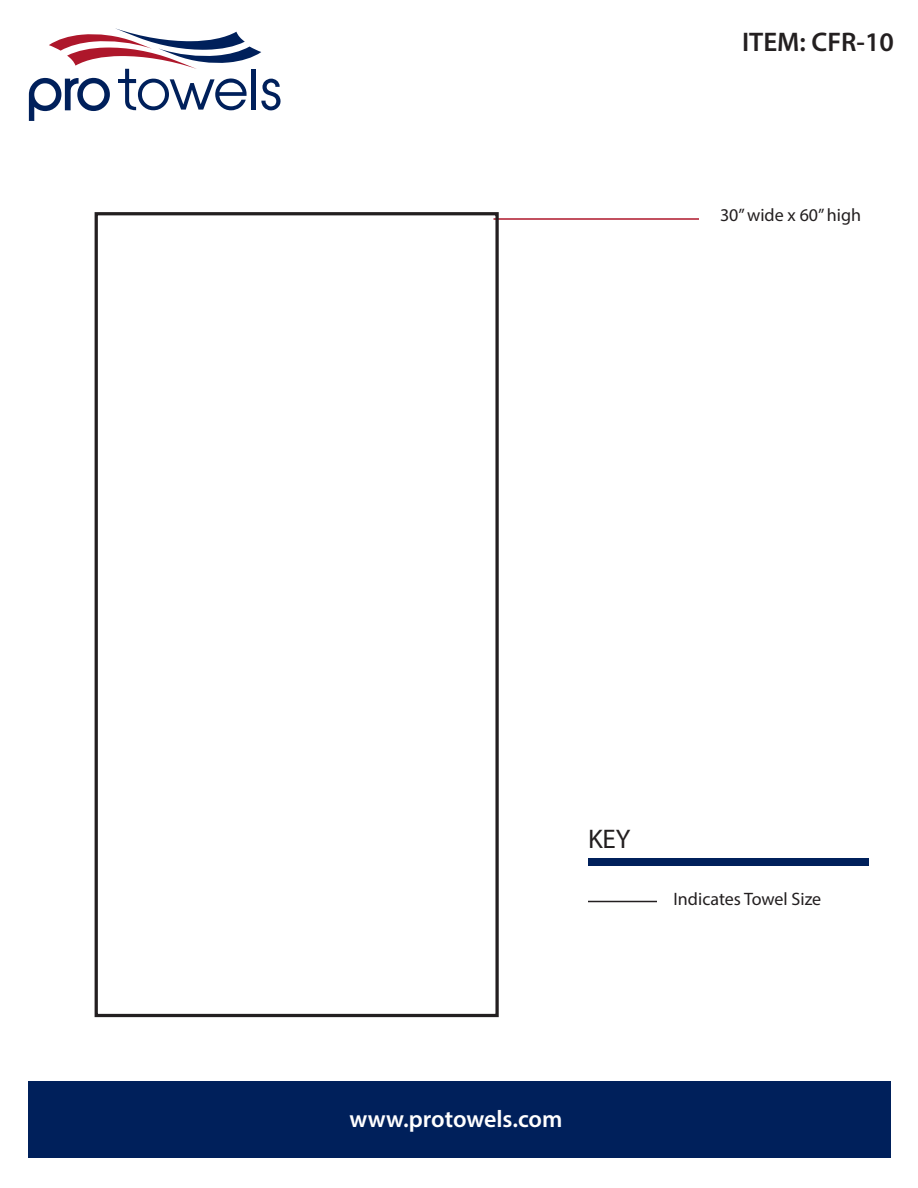
<style>
.page{position:relative;width:918px;height:1188px;background:#fff}
.page>*{position:absolute;margin:0;border:0;box-sizing:border-box;transform-origin:0 0}
.t1{font:600 27px "Myriad Pro";color:#231f20}
.t2{font:27px "Myriad Pro";color:#231f20}
.t3{font:600 24px "Myriad Pro";color:#fff}
.t4{font:18px "Myriad Pro";color:#231f20}
</style>
<div class="page">
<svg style="left:29px;top:28px;width:252px;height:93px"></svg>
<div style="left:28px;top:1081px;width:863px;height:77px;background:#00205b"></div>
<hr style="left:494px;top:218px;width:205px;height:2px;background:#ae172b">
<hr style="left:588px;top:901px;width:69px;height:1px;background:#231f20">
<div style="left:588px;top:858px;width:280px;height:8px;background:#00205b"></div>
<div style="left:95px;top:212px;width:404px;height:805px;border:3px solid #231f20"></div>
<h1 class="t1" style="left:742px;top:24px;width:153px">ITEM: CFR-10</h1>
<p class="t4" style="left:720px;top:204px;width:143px">30” wide x 60” high</p>
<h1 class="t2" style="left:588px;top:822px;width:44px">KEY</h1>
<p class="t4" style="left:674px;top:888px;width:149px">Indicates Towel Size</p>
<h2 class="t3" style="left:350px;top:1104px;width:214px">www.protowels.com</h2>
</div>
